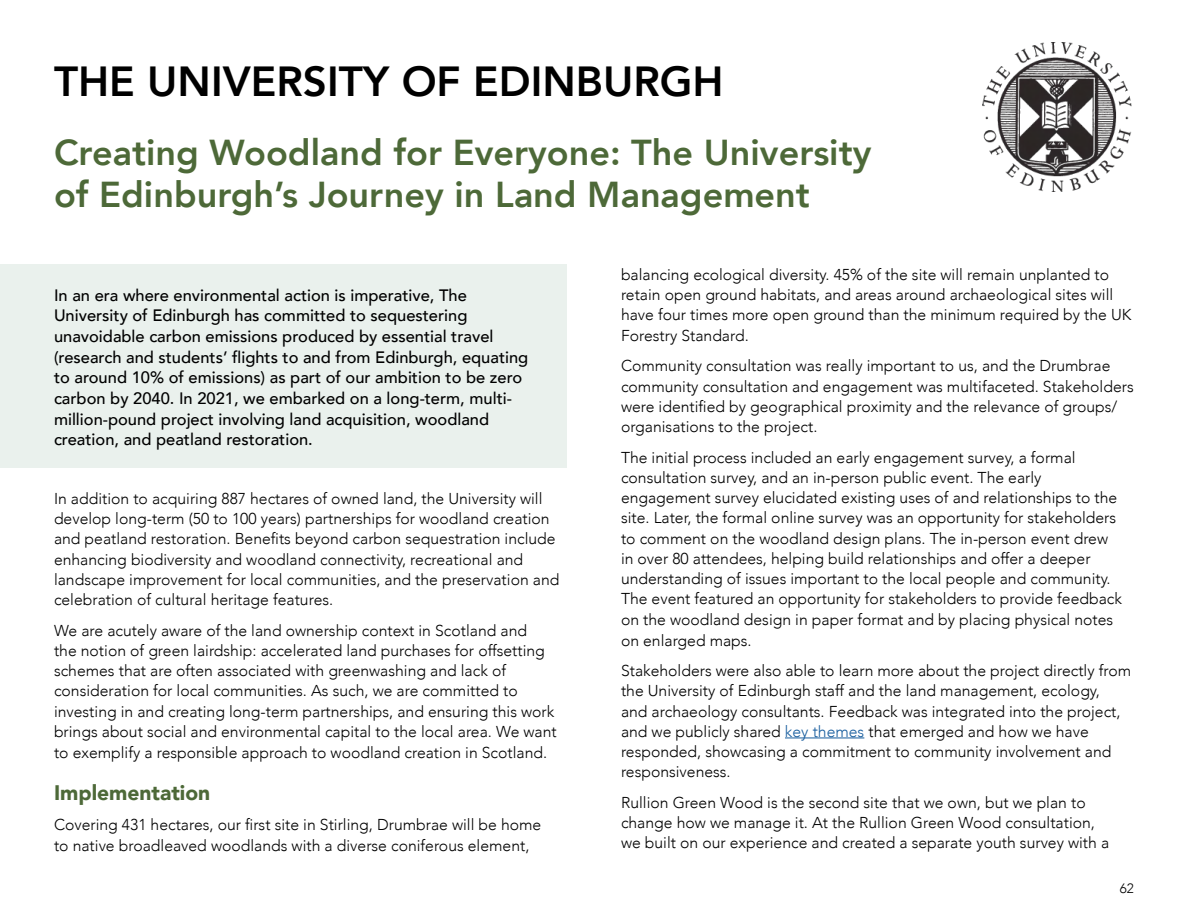
<style>
.page{position:relative;width:1188px;height:918px;background:#fff}
.page>*{position:absolute;margin:0;border:0;box-sizing:border-box;transform-origin:0 0}
.t1{font:800 42px "Avenir";color:#000}
.SUBHEADER{font:800 36px/42px "Avenir";color:#4d6938}
.Body_sub_header{font:900 21px "Avenir";color:#4d6938}
.CALL_OUT{font:500 16.5px/20.7px "Avenir";color:#000}
.Body_text{font:300 15.75px/20.2px "Avenir";color:#000}
.t2{font:300 13.5px "Avenir";color:#000}
.s1{color:#175d9e}
</style>
<div class="page">
<div style="left:0;top:264px;width:567px;height:204px;background:#eaf1ed"></div>
<hr style="left:785px;top:738px;width:79px;height:1px;background:#175d9e">
<img style="left:983px;top:42px;width:149px;height:149px">
<p class="t1" style="left:54px;top:49px;width:671px">THE UNIVERSITY OF EDINBURGH</p>
<p class="SUBHEADER" style="left:54px;top:132px;width:819px">Creating Woodland for Everyone: The University of Edinburgh’s Journey in Land Management</p>
<p class="CALL_OUT" style="left:54px;top:284px;width:476px">In an era where environmental action is imperative, The University of Edinburgh has committed to sequestering unavoidable carbon emissions produced by essential travel (research and students’ flights to and from Edinburgh, equating to around 10% of emissions) as part of our ambition to be zero carbon by 2040. In 2021, we embarked on a long-term, multi&shy;million-pound project involving land acquisition, woodland creation, and peatland restoration.</p>
<p class="Body_text" style="left:54px;top:488px;width:507px">In addition to acquiring 887 hectares of owned land, the University will develop long-term (50 to 100 years) partnerships for woodland creation and peatland restoration. Benefits beyond carbon sequestration include enhancing biodiversity and woodland connectivity, recreational and landscape improvement for local communities, and the preservation and celebration of cultural heritage features.</p>
<p class="Body_text" style="left:54px;top:620px;width:504px">We are acutely aware of the land ownership context in Scotland and<br>the notion of green lairdship: accelerated land purchases for offsetting schemes that are often associated with greenwashing and lack of consideration for local communities. As such, we are committed to investing in and creating long-term partnerships, and ensuring this work brings about social and environmental capital to the local area. We want to exemplify a responsible approach to woodland creation in Scotland.</p>
<p class="Body_sub_header" style="left:54px;top:774px;width:158px">Implementation</p>
<p class="Body_text" style="left:54px;top:815px;width:489px">Covering 431 hectares, our first site in Stirling, Drumbrae will be home to native broadleaved woodlands with a diverse coniferous element,</p>
<p class="Body_text" style="left:621px;top:264px;width:512px">balancing ecological diversity. 45% of the site will remain unplanted to retain open ground habitats, and areas around archaeological sites will have four times more open ground than the minimum required by the UK Forestry Standard.</p>
<p class="Body_text" style="left:621px;top:356px;width:514px">Community consultation was really important to us, and the Drumbrae community consultation and engagement was multifaceted. Stakeholders were identified by geographical proximity and the relevance of groups/ organisations to the project.</p>
<p class="Body_text" style="left:621px;top:447px;width:503px">The initial process included an early engagement survey, a formal consultation survey, and an in-person public event. The early engagement survey elucidated existing uses of and relationships to the site. Later, the formal online survey was an opportunity for stakeholders to comment on the woodland design plans. The in-person event drew in over 80 attendees, helping build relationships and offer a deeper understanding of issues important to the local people and community.<br>The event featured an opportunity for stakeholders to provide feedback on the woodland design in paper format and by placing physical notes on enlarged maps.</p>
<p class="Body_text" style="left:621px;top:661px;width:512px">Stakeholders were also able to learn more about the project directly from the University of Edinburgh staff and the land management, ecology,<br>and archaeology consultants. Feedback was integrated into the project, and we publicly shared <span class="s1">key themes</span> that emerged and how we have responded, showcasing a commitment to community involvement and responsiveness.</p>
<p class="Body_text" style="left:621px;top:792px;width:490px">Rullion Green Wood is the second site that we own, but we plan to change how we manage it. At the Rullion Green Wood consultation, we built on our experience and created a separate youth survey with a</p>
<p class="t2" style="left:1120px;top:880px;width:16px">62</p>
</div>
